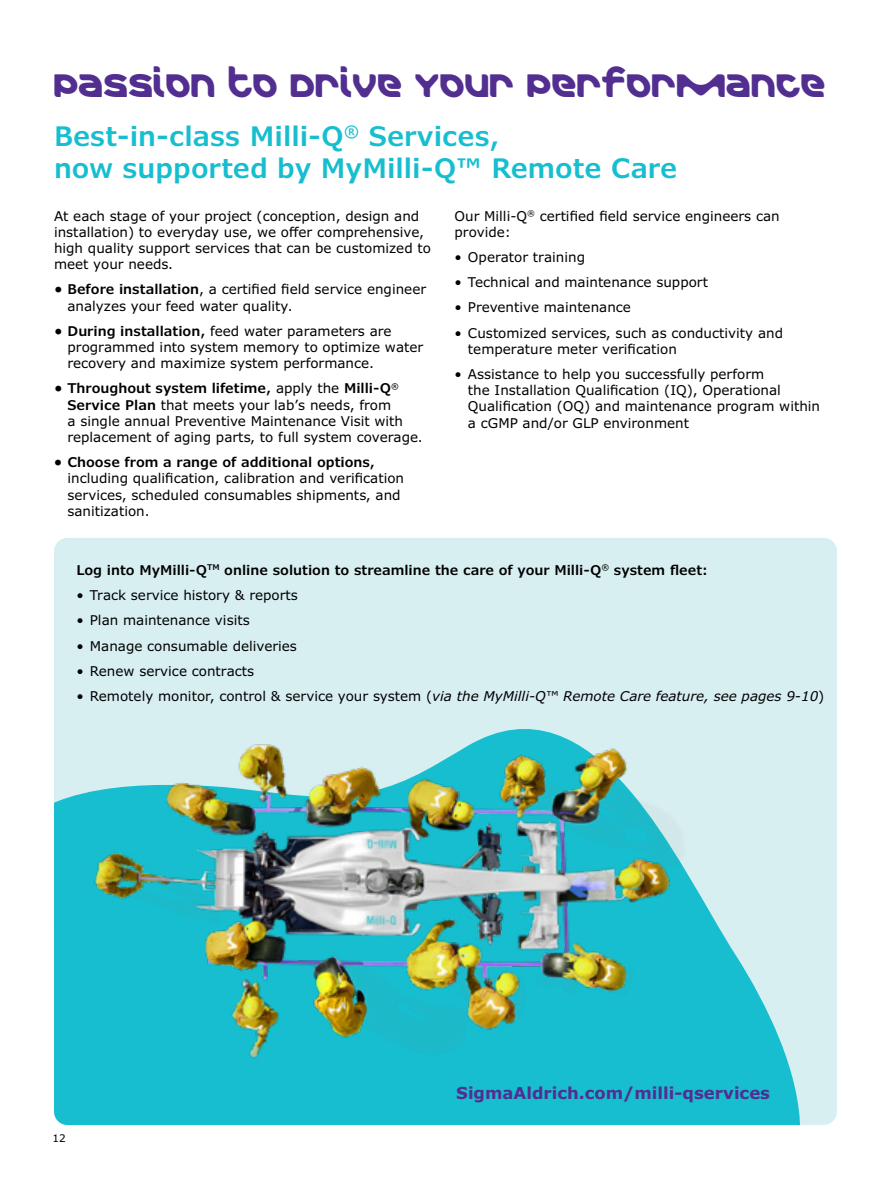
<style>
.page{position:relative;width:891px;height:1188px;background:#fff}
.page>*{position:absolute;margin:0;border:0;box-sizing:border-box;transform-origin:0 0}
.t1{font:33px "Merck";color:#522e91}
.t2{font:600 27px/31.5px "Verdana Pro";color:#16becf}
.t3{font:700 16.5px "Verdana Pro";color:#522e91}
.t4{font:13.5px/16.2px "Verdana Pro";color:#000}
.t5{font:600 13.5px "Verdana Pro";color:#000}
.t6{font:italic 13.5px "Verdana Pro";color:#000}
.t7{font:10.5px "Verdana Pro";color:#000}
.s1{font-weight:600}
.s2{font-style:normal}
</style>
<div class="page">
<div style="left:54px;top:538px;width:783px;height:587px;background:#d8eff2;border-radius:14px"></div>
<svg style="left:54px;top:928px;width:746px;height:197px;fill:#16becf"></svg>
<img style="left:54px;top:729px;width:665px;height:380px">
<h1 class="t1" style="left:54px;top:66px;width:774px">PASSION TO DRIVE YOUR PERFORMANCE</h1>
<h2 class="t2" style="left:54px;top:121px;width:625px">Best-in-class Milli-Q<sup>®</sup> Services,<br>now supported by MyMilli-Q™ Remote Care</h2>
<p class="t4" style="left:54px;top:208px;width:379px">At each stage of your project (conception, design and installation) to everyday use, we offer comprehensive, high quality support services that can be customized to meet your needs.</p>
<p class="t4" style="left:68px;top:282px;width:360px;text-indent:-14px"><span class="s1">• Before installation</span>, a certified field service engineer analyzes your feed water quality.</p>
<p class="t4" style="left:68px;top:323px;width:357px;text-indent:-14px"><span class="s1">• During installation,</span> feed water parameters are programmed into system memory to optimize water recovery and maximize system performance.</p>
<p class="t4" style="left:67px;top:381px;width:357px;text-indent:-13px"><span class="s1">• Throughout system lifetime,</span> apply the <span class="s1">Milli-Q</span><sup>® </sup><span class="s1">Service Plan</span> that meets your lab’s needs, from<br>a single annual Preventive Maintenance Visit with replacement of aging parts, to full system coverage.</p>
<p class="t5" style="left:54px;top:454px;width:323px">• Choose from a range of additional options,</p>
<p class="t4" style="left:67px;top:471px;width:338px">including qualification, calibration and verification services, scheduled consumables shipments, and sanitization.</p>
<p class="t4" style="left:454px;top:208px;width:327px">Our Milli-Q<sup>®</sup> certified field service engineers can provide:</p>
<p class="t4" style="left:454px;top:249px;width:132px">• Operator training</p>
<p class="t4" style="left:454px;top:274px;width:255px">• Technical and maintenance support</p>
<p class="t4" style="left:454px;top:300px;width:178px">• Preventive maintenance</p>
<p class="t4" style="left:468px;top:325px;width:317px;text-indent:-14px">• Customized services, such as conductivity and temperature meter verification</p>
<p class="t4" style="left:468px;top:366px;width:354px;text-indent:-14px">• Assistance to help you successfully perform<br>the Installation Qualification (IQ), Operational Qualification (OQ) and maintenance program within a cGMP and/or GLP environment</p>
<p class="t5" style="left:76px;top:561px;width:633px">Log into MyMilli-Q<sup>TM</sup> online solution to streamline the care of your Milli-Q<sup>®</sup> system fleet:</p>
<p class="t4" style="left:76px;top:587px;width:223px">• Track service history &amp; reports</p>
<p class="t4" style="left:76px;top:613px;width:175px">• Plan maintenance visits</p>
<p class="t4" style="left:76px;top:638px;width:222px">• Manage consumable deliveries</p>
<p class="t4" style="left:76px;top:663px;width:179px">• Renew service contracts</p>
<p class="t6" style="left:76px;top:688px;width:750px"><span class="s2">• Remotely monitor, control &amp; service your system (</span>via the MyMilli-Q™ Remote Care feature, see pages 9-10<span class="s2">)</span></p>
<p class="t7" style="left:53px;top:1131px;width:15px">12</p>
<p class="t3" style="left:456px;top:1082px;width:315px">SigmaAldrich.com/milli-qservices</p>
</div>
